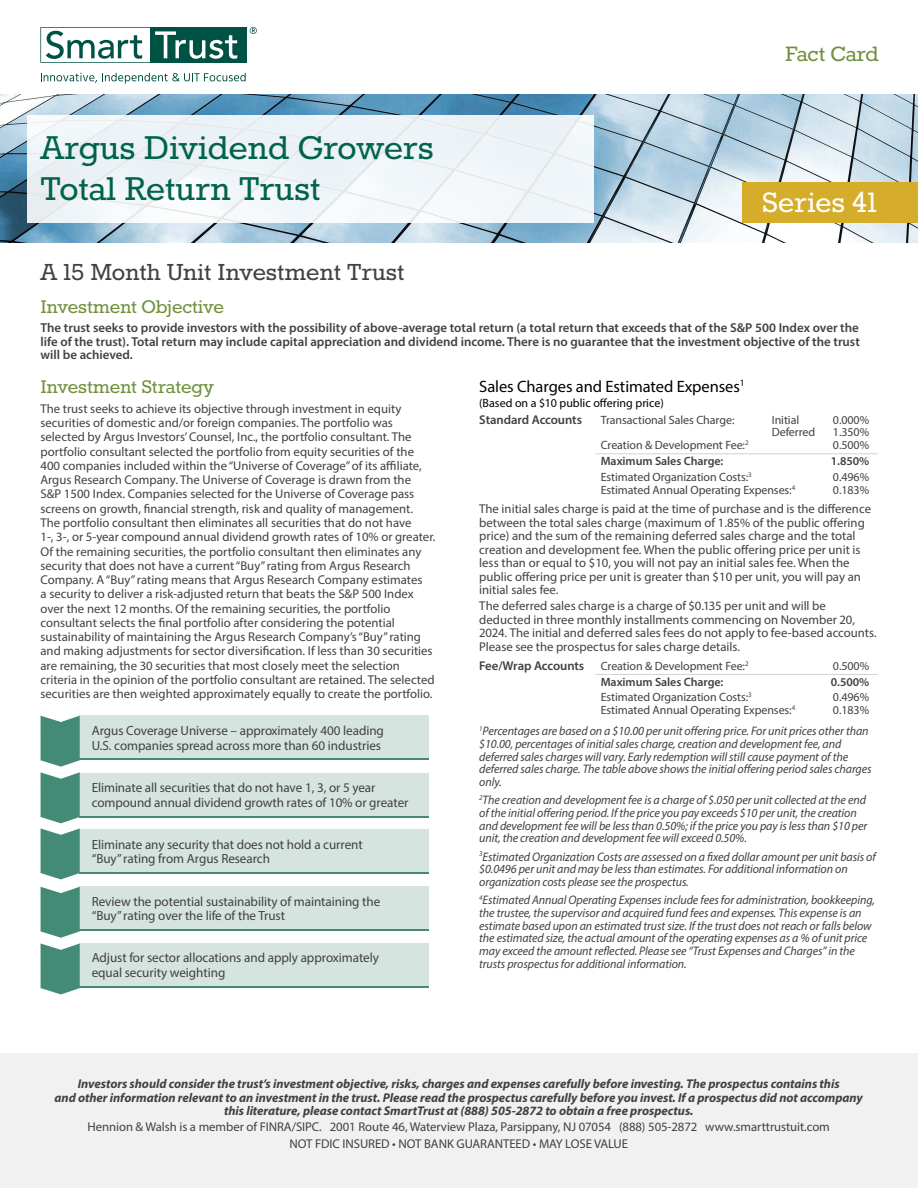
<style>
.page{position:relative;width:918px;height:1188px;background:#fff}
.page>*{position:absolute;margin:0;border:0;box-sizing:border-box;transform-origin:0 0}
.t1{font:40.5px/40.5px "Rokkitt";color:#00634a}
.t2{font:34.5px "Rokkitt";color:#fff}
.t3{font:28.5px "Rokkitt";color:#414042}
.t4{font:25.5px "Rokkitt";letter-spacing:-.005em;color:#70913c}
.t5{font:22.5px "Rokkitt";letter-spacing:-.005em;color:#70913c}
.t6{font:16.5px "Myriad Pro";letter-spacing:-.005em;color:#000}
.t7{font:13.35px/14.7px "Myriad Pro";letter-spacing:-.005em;color:#414142}
.t8{font:600 12.9px/13.4px "Myriad Pro";color:#414042;text-align:justify}
.t9{font:12.75px/14.2px "Myriad Pro";color:#414042}
.t10{font:italic 700 12.75px/13.5px "Myriad Pro";letter-spacing:-.005em;color:#414042;text-align:center}
.t11{font:600 12.75px "Myriad Pro";letter-spacing:-.005em;color:#414042}
.t12{font:italic 12.3px/12.8px "Myriad Pro";letter-spacing:-.005em;color:#414042}
.t13{font:12px "Myriad Pro";letter-spacing:-.005em;color:#414042}
.t14{font:600 12px "Myriad Pro";letter-spacing:-.005em;color:#414042}
.t15{font:12px "Myriad Pro";color:#000}
</style>
<div class="page">
<img style="left:0;top:94px;width:918px;height:149px">
<svg style="left:27px;top:115px;width:567px;height:108px;fill:#eef4f8"></svg>
<svg style="left:41px;top:73px;width:205px;height:11px"></svg>
<svg style="left:40px;top:27px;width:217px;height:36px"></svg>
<div style="left:742px;top:182px;width:176px;height:41px;background:#d6ad2a"></div>
<div style="left:0;top:1053px;width:918px;height:135px;background:#f1f1f2"></div>
<hr style="left:595px;top:453px;width:283px;height:1px;background:#d1d3d4">
<hr style="left:595px;top:674px;width:283px;height:1px;background:#d1d3d4">
<div style="left:79px;top:943px;width:349px;height:45px;background:#d6e4df"></div>
<hr style="left:79px;top:986px;width:349px;height:2px;background:#438a77">
<div style="left:79px;top:886px;width:349px;height:45px;background:#d6e4df"></div>
<svg style="left:41px;top:887px;width:39px;height:107px"></svg>
<hr style="left:79px;top:929px;width:349px;height:2px;background:#438a77">
<div style="left:79px;top:829px;width:349px;height:44px;background:#d6e4df"></div>
<hr style="left:79px;top:872px;width:349px;height:1px;background:#438a77">
<div style="left:79px;top:773px;width:349px;height:45px;background:#d6e4df"></div>
<hr style="left:79px;top:816px;width:349px;height:2px;background:#438a77">
<div style="left:79px;top:716px;width:349px;height:44px;background:#d6e4df"></div>
<svg style="left:41px;top:716px;width:39px;height:163px"></svg>
<hr style="left:79px;top:759px;width:349px;height:1px;background:#438a77">
<h1 class="t1" style="left:40px;top:129px;width:395px">Argus Dividend Growers<br>Total Return Trust</h1>
<h3 class="t3" style="left:40px;top:259px;width:366px">A 15 Month Unit Investment Trust</h3>
<h3 class="t4" style="left:785px;top:42px;width:95px">Fact Card</h3>
<h2 class="t2" style="left:762px;top:186px;width:117px">Series 41</h2>
<h3 class="t5" style="left:40px;top:297px;width:185px">Investment Objective</h3>
<p class="t8" style="left:40px;top:321px;width:821px">The trust seeks to provide investors with the possibility of above-average total return (a total return that exceeds that of the S&amp;P 500 Index over the life of the trust). Total return may include capital appreciation and dividend income. There is no guarantee that the investment objective of the trust will be achieved.</p>
<h3 class="t5" style="left:40px;top:376px;width:175px">Investment Strategy</h3>
<p class="t9" style="left:40px;top:401px;width:396px">The trust seeks to achieve its objective through investment in equity securities of domestic and/or foreign companies. The portfolio was selected by Argus Investors’ Counsel, Inc., the portfolio consultant. The portfolio consultant selected the portfolio from equity securities of the 400 companies included within the “Universe of Coverage” of its affiliate, Argus Research Company. The Universe of Coverage is drawn from the<br>S&amp;P 1500 Index. Companies selected for the Universe of Coverage pass screens on growth, financial strength, risk and quality of management.<br>The portfolio consultant then eliminates all securities that do not have<br>1-, 3-, or 5-year compound annual dividend growth rates of 10% or greater.<br>Of the remaining securities, the portfolio consultant then eliminates any security that does not have a current “Buy” rating from Argus Research Company. A “Buy” rating means that Argus Research Company estimates<br>a security to deliver a risk-adjusted return that beats the S&amp;P 500 Index over the next 12 months. Of the remaining securities, the portfolio consultant selects the final portfolio after considering the potential sustainability of maintaining the Argus Research Company’s “Buy” rating and making adjustments for sector diversification. If less than 30 securities are remaining, the 30 securities that most closely meet the selection criteria in the opinion of the portfolio consultant are retained. The selected securities are then weighted approximately equally to create the portfolio.</p>
<p class="t6" style="left:479px;top:376px;width:267px">Sales Charges and Estimated Expenses<sup>1</sup></p>
<p class="t15" style="left:479px;top:395px;width:186px">(Based on a $10 public offering price)</p>
<p class="t11" style="left:479px;top:411px;width:104px">Standard Accounts</p>
<p class="t13" style="left:601px;top:412px;width:135px">Transactional Sales Charge:</p>
<p class="t13" style="left:772px;top:412px;width:29px">Initial</p>
<p class="t13" style="left:833px;top:412px;width:38px">0.000%</p>
<p class="t13" style="left:772px;top:425px;width:45px">Deferred</p>
<p class="t13" style="left:833px;top:425px;width:38px">1.350%</p>
<p class="t13" style="left:601px;top:438px;width:149px">Creation &amp; Development Fee:<sup>2</sup></p>
<p class="t13" style="left:833px;top:438px;width:38px">0.500%</p>
<p class="t14" style="left:601px;top:454px;width:124px">Maximum Sales Charge:</p>
<p class="t14" style="left:831px;top:454px;width:40px">1.850%</p>
<p class="t13" style="left:601px;top:469px;width:153px">Estimated Organization Costs:<sup>3</sup></p>
<p class="t13" style="left:833px;top:469px;width:38px">0.496%</p>
<p class="t13" style="left:601px;top:483px;width:196px">Estimated Annual Operating Expenses:<sup>4</sup></p>
<p class="t13" style="left:833px;top:483px;width:38px">0.183%</p>
<p class="t9" style="left:479px;top:502px;width:393px;line-height:13.5px">The initial sales charge is paid at the time of purchase and is the difference between the total sales charge (maximum of 1.85% of the public offering price) and the sum of the remaining deferred sales charge and the total creation and development fee. When the public offering price per unit is less than or equal to $10, you will not pay an initial sales fee. When the public offering price per unit is greater than $10 per unit, you will pay an initial sales fee.</p>
<p class="t9" style="left:479px;top:599px;width:399px;line-height:13.5px">The deferred sales charge is a charge of $0.135 per unit and will be deducted in three monthly installments commencing on November 20, 2024. The initial and deferred sales fees do not apply to fee-based accounts.<br>Please see the prospectus for sales charge details.</p>
<p class="t11" style="left:479px;top:657px;width:106px">Fee/Wrap Accounts</p>
<p class="t13" style="left:601px;top:658px;width:149px">Creation &amp; Development Fee:<sup>2</sup></p>
<p class="t13" style="left:833px;top:658px;width:38px">0.500%</p>
<p class="t14" style="left:601px;top:674px;width:124px">Maximum Sales Charge:</p>
<p class="t14" style="left:831px;top:674px;width:40px">0.500%</p>
<p class="t13" style="left:601px;top:690px;width:153px">Estimated Organization Costs:<sup>3</sup></p>
<p class="t13" style="left:833px;top:690px;width:38px">0.496%</p>
<p class="t13" style="left:601px;top:703px;width:196px">Estimated Annual Operating Expenses:<sup>4</sup></p>
<p class="t13" style="left:833px;top:703px;width:38px">0.183%</p>
<p class="t12" style="left:479px;top:724px;width:394px"><sup>1</sup>Percentages are based on a $10.00 per unit offering price. For unit prices other than $10.00, percentages of initial sales charge, creation and development fee, and deferred sales charges will vary. Early redemption will still cause payment of the deferred sales charge. The table above shows the initial offering period sales charges only.</p>
<p class="t12" style="left:479px;top:793px;width:390px"><sup>2</sup>The creation and development fee is a charge of $.050 per unit collected at the end of the initial offering period. If the price you pay exceeds $10 per unit, the creation and development fee will be less than 0.50%; if the price you pay is less than $10 per unit, the creation and development fee will exceed 0.50%.</p>
<p class="t12" style="left:479px;top:850px;width:398px"><sup>3</sup>Estimated Organization Costs are assessed on a fixed dollar amount per unit basis of $0.0496 per unit and may be less than estimates. For additional information on organization costs please see the prospectus.</p>
<p class="t12" style="left:479px;top:894px;width:397px"><sup>4</sup>Estimated Annual Operating Expenses include fees for administration, bookkeeping, the trustee, the supervisor and acquired fund fees and expenses. This expense is an estimate based upon an estimated trust size. If the trust does not reach or falls below the estimated size, the actual amount of the operating expenses as a % of unit price may exceed the amount reflected. Please see “Trust Expenses and Charges” in the trusts prospectus for additional information.</p>
<p class="t7" style="left:92px;top:723px;width:294px">Argus Coverage Universe – approximately 400 leading<br>U.S. companies spread across more than 60 industries</p>
<p class="t7" style="left:92px;top:780px;width:318px">Eliminate all securities that do not have 1, 3, or 5 year compound annual dividend growth rates of 10% or greater</p>
<p class="t7" style="left:92px;top:837px;width:273px">Eliminate any security that does not hold a current “Buy” rating from Argus Research</p>
<p class="t7" style="left:92px;top:893px;width:290px">Review the potential sustainability of maintaining the “Buy” rating over the life of the Trust</p>
<p class="t7" style="left:92px;top:950px;width:289px">Adjust for sector allocations and apply approximately equal security weighting</p>
<p class="t10" style="left:55px;top:1077px;width:810px">Investors should consider the trust’s investment objective, risks, charges and expenses carefully before investing. The prospectus contains this<br>and other information relevant to an investment in the trust. Please read the prospectus carefully before you invest. If a prospectus did not accompany this literature, please contact SmartTrust at (888) 505-2872 to obtain a free prospectus.</p>
<p class="t9" style="left:88px;top:1119px;width:744px;line-height:16.2px;text-align:center">Hennion &amp; Walsh is a member of FINRA/SIPC. 2001 Route 46, Waterview Plaza, Parsippany, NJ 07054 (888) 505-2872 www.smarttrustuit.com<br>NOT FDIC INSURED • NOT BANK GUARANTEED • MAY LOSE VALUE</p>
</div>
